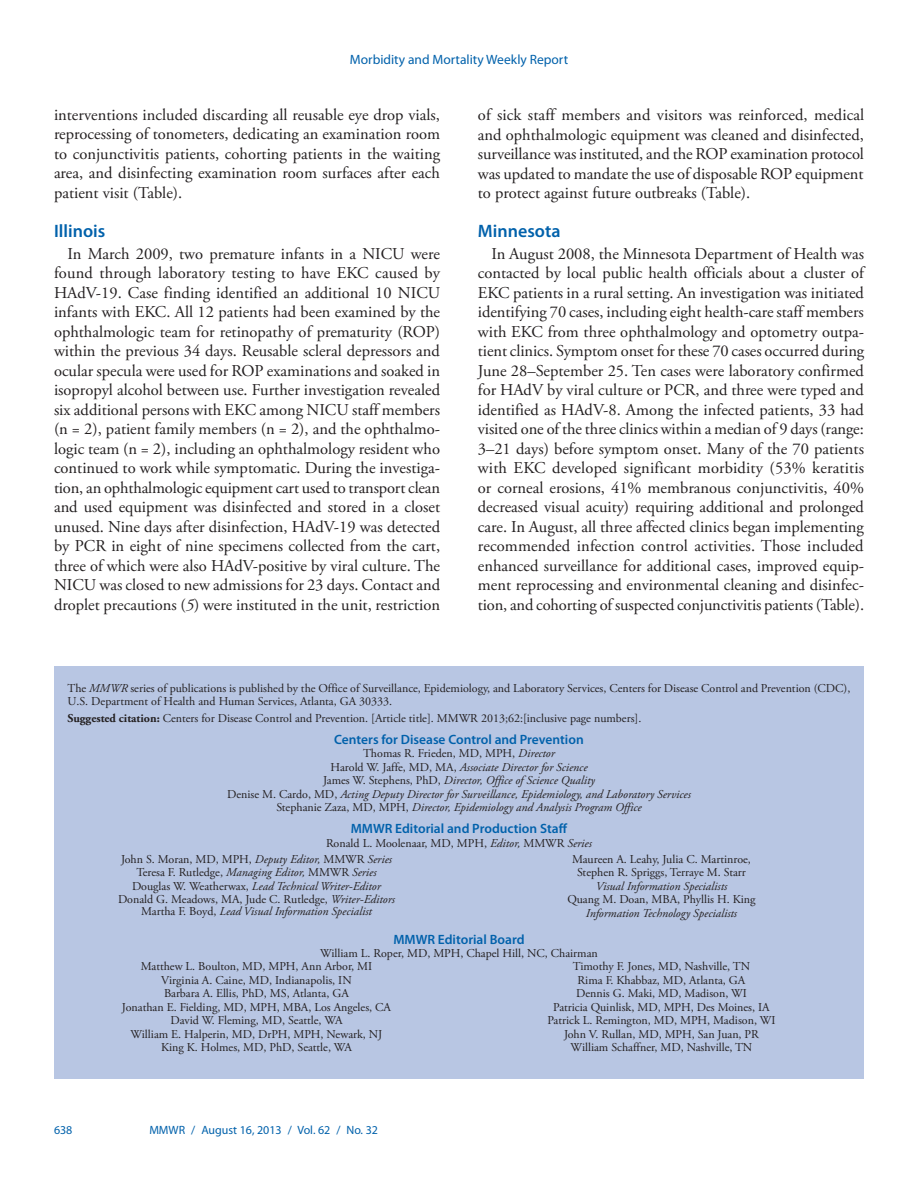
<style>
.page{position:relative;width:918px;height:1188px;background:#fff}
.page>*{position:absolute;margin:0;border:0;box-sizing:border-box;transform-origin:0 0}
.headline2{font:600 18px "Myriad Pro";color:#0161ab}
.body_copy{font:16.5px/19.5px "Adobe Garamond Pro";color:#231f20;text-align:justify}
.t1{font:600 13.5px "Myriad Pro";color:#0161ab}
.t2{font:13.5px "Myriad Pro";color:#0161ab}
.t3{font:12px/13.5px "Adobe Garamond Pro";color:#231f20;text-align:center}
.t4{font:italic 12px/13.5px "Adobe Garamond Pro";color:#231f20;text-align:center}
.footer_left{font:12px "Myriad Pro";color:#0161ab}
.s1{font-style:italic}
.s2{font-weight:700}
.s3{font-style:normal}
</style>
<div class="page">
<div style="left:54px;top:666px;width:810px;height:413px;background:#b8c6e3"></div>
<p class="t2" style="left:350px;top:51px;width:220px">Morbidity and Mortality Weekly Report</p>
<p class="body_copy" style="left:54px;top:106px;width:388px">interventions included discarding all reusable eye drop vials, reprocessing of tonometers, dedicating an examination room to conjunctivitis patients, cohorting patients in the waiting area, and disinfecting examination room surfaces after each patient visit (Table).</p>
<p class="headline2" style="left:54px;top:219px;width:53px">Illinois</p>
<p class="body_copy" style="left:54px;top:244px;width:388px;text-indent:13px">In March 2009, two premature infants in a NICU were found through laboratory testing to have EKC caused by HAdV-19. Case finding identified an additional 10 NICU infants with EKC. All 12 patients had been examined by the ophthalmologic team for retinopathy of prematurity (ROP) within the previous 34 days. Reusable scleral depressors and ocular specula were used for ROP examinations and soaked in isopropyl alcohol between use. Further investigation revealed six additional persons with EKC among NICU staff members (n = 2), patient family members (n = 2), and the ophthalmo&shy;logic team (n = 2), including an ophthalmology resident who continued to work while symptomatic. During the investiga&shy;tion, an ophthalmologic equipment cart used to transport clean and used equipment was disinfected and stored in a closet unused. Nine days after disinfection, HAdV-19 was detected by PCR in eight of nine specimens collected from the cart, three of which were also HAdV-positive by viral culture. The NICU was closed to new admissions for 23 days. Contact and droplet precautions (<span class="s1">5</span>) were instituted in the unit, restriction</p>
<p class="body_copy" style="left:478px;top:106px;width:388px">of sick staff members and visitors was reinforced, medical and ophthalmologic equipment was cleaned and disinfected, surveillance was instituted, and the ROP examination protocol was updated to mandate the use of disposable ROP equipment to protect against future outbreaks (Table).</p>
<p class="headline2" style="left:478px;top:219px;width:84px">Minnesota</p>
<p class="body_copy" style="left:478px;top:244px;width:388px;text-indent:13px">In August 2008, the Minnesota Department of Health was contacted by local public health officials about a cluster of EKC patients in a rural setting. An investigation was initiated identifying 70 cases, including eight health-care staff members with EKC from three ophthalmology and optometry outpa&shy;tient clinics. Symptom onset for these 70 cases occurred during June 28–September 25. Ten cases were laboratory confirmed for HAdV by viral culture or PCR, and three were typed and identified as HAdV-8. Among the infected patients, 33 had visited one of the three clinics within a median of 9 days (range:<br>3–21 days) before symptom onset. Many of the 70 patients with EKC developed significant morbidity (53% keratitis or corneal erosions, 41% membranous conjunctivitis, 40% decreased visual acuity) requiring additional and prolonged care. In August, all three affected clinics began implementing recommended infection control activities. Those included enhanced surveillance for additional cases, improved equip&shy;ment reprocessing and environmental cleaning and disinfec&shy;tion, and cohorting of suspected conjunctivitis patients (Table).</p>
<p class="t3" style="left:68px;top:682px;width:784px;text-align:left">The <span class="s1">MMWR</span> series of publications is published by the Office of Surveillance, Epidemiology, and Laboratory Services, Centers for Disease Control and Prevention (CDC),<br>U.S. Department of Health and Human Services, Atlanta, GA 30333.</p>
<p class="t3" style="left:68px;top:712px;width:575px"><span class="s2">Suggested citation:</span> Centers for Disease Control and Prevention. [Article title]. MMWR 2013;62:[inclusive page numbers].</p>
<p class="t1" style="left:334px;top:731px;width:251px">Centers for Disease Control and Prevention</p>
<p class="t4" style="left:227px;top:747px;width:465px"><span class="s3">Thomas R. Frieden, MD, MPH,</span> Director<br><span class="s3">Harold W. Jaffe, MD, MA,</span> Associate Director for Science<br><span class="s3">James W. Stephens, PhD,</span> Director, Office of Science Quality<br><span class="s3">Denise M. Cardo, MD,</span> Acting Deputy Director for Surveillance, Epidemiology, and Laboratory Services <span class="s3">Stephanie Zaza, MD, MPH,</span> Director, Epidemiology and Analysis Program Office</p>
<p class="t1" style="left:351px;top:820px;width:218px">MMWR Editorial and Production Staff</p>
<p class="t3" style="left:121px;top:835px;width:472px;line-height:15.9px;text-align:left;text-indent:205px">Ronald L. Moolenaar, MD, MPH, <span class="s1">Editor,</span> MMWR <span class="s1">Series<br></span>John S. Moran, MD, MPH, <span class="s1">Deputy Editor,</span> MMWR <span class="s1">Series</span></p>
<p class="t3" style="left:118px;top:866px;width:278px">Teresa F. Rutledge, <span class="s1">Managing Editor,</span> MMWR <span class="s1">Series<br></span>Douglas W. Weatherwax, <span class="s1">Lead Technical Writer-Editor<br></span>Donald G. Meadows, MA, Jude C. Rutledge, <span class="s1">Writer-Editors</span></p>
<p class="t4" style="left:141px;top:905px;width:232px"><span class="s3">Martha F. Boyd,</span> Lead Visual Information Specialist</p>
<p class="t3" style="left:572px;top:852px;width:180px">Maureen A. Leahy, Julia C. Martinroe,<br>Stephen R. Spriggs, Terraye M. Starr</p>
<p class="t4" style="left:596px;top:879px;width:133px">Visual Information Specialists</p>
<p class="t3" style="left:567px;top:893px;width:190px">Quang M. Doan, MBA, Phyllis H. King</p>
<p class="t4" style="left:586px;top:906px;width:153px">Information Technology Specialists</p>
<p class="t1" style="left:393px;top:931px;width:133px">MMWR Editorial Board</p>
<p class="t3" style="left:320px;top:947px;width:279px">William L. Roper, MD, MPH, Chapel Hill, NC, Chairman</p>
<p class="t3" style="left:141px;top:960px;width:233px">Matthew L. Boulton, MD, MPH, Ann Arbor, MI</p>
<p class="t3" style="left:161px;top:974px;width:192px">Virginia A. Caine, MD, Indianapolis, IN</p>
<p class="t3" style="left:164px;top:987px;width:186px">Barbara A. Ellis, PhD, MS, Atlanta, GA</p>
<p class="t3" style="left:122px;top:1001px;width:271px">Jonathan E. Fielding, MD, MPH, MBA, Los Angeles, CA</p>
<p class="t3" style="left:170px;top:1014px;width:174px">David W. Fleming, MD, Seattle, WA</p>
<p class="t3" style="left:131px;top:1028px;width:253px">William E. Halperin, MD, DrPH, MPH, Newark, NJ</p>
<p class="t3" style="left:161px;top:1041px;width:192px">King K. Holmes, MD, PhD, Seattle, WA</p>
<p class="t3" style="left:548px;top:960px;width:229px">Timothy F. Jones, MD, Nashville, TN<br>Rima F. Khabbaz, MD, Atlanta, GA<br>Dennis G. Maki, MD, Madison, WI<br>Patricia Quinlisk, MD, MPH, Des Moines, IA Patrick L. Remington, MD, MPH, Madison, WI John V. Rullan, MD, MPH, San Juan, PR William Schaffner, MD, Nashville, TN</p>
<p class="footer_left" style="left:54px;top:1123px;width:20px">638</p>
<p class="footer_left" style="left:149px;top:1123px;width:230px">MMWR / August 16, 2013 / Vol. 62 / No. 32</p>
</div>
